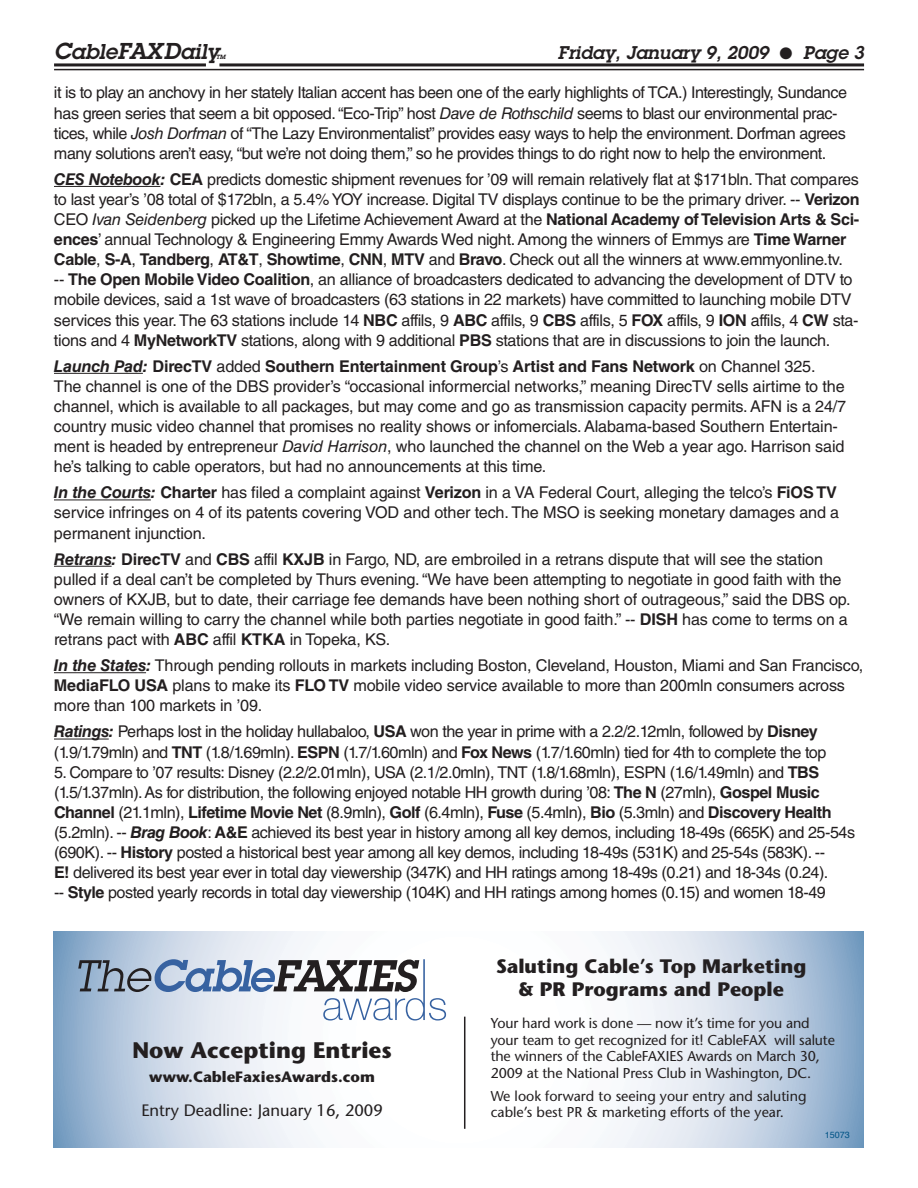
<style>
.page{position:relative;width:918px;height:1188px;background:#fff}
.page>*{position:absolute;margin:0;border:0;box-sizing:border-box;transform-origin:0 0}
.t1{font:700 22.5px "Stone Sans Std";color:#231f20}
.t2{font:italic 600 21px "Lubalin Graph Std";color:#231f20}
.t3{font:700 19.5px/23.4px "Stone Sans Std";color:#231f20;text-align:center}
.t4{font:italic 600 18px "Lubalin Graph Std";color:#231f20}
.t5{font:500 16.5px "Stone Sans Std";color:#231f20}
.t6{font:16.2px/20.1px "Helvetica LT Std";letter-spacing:-.02em;color:#231f20}
.t7{font:700 15px "Stone Sans Std";color:#231f20}
.t8{font:500 14.25px/16.5px "Stone Sans Std";letter-spacing:-.01em;color:#231f20}
.t9{font:9px "Helvetica";color:#005385}
.t10{font:italic 600 6px "Lubalin Graph Std";color:#231f20}
.s1{font-size:22.5px}
.s2{font-style:italic}
.s3{font-weight:700;font-style:italic}
.s4{font-weight:700}
</style>
<div class="page">
<hr style="left:219px;top:63px;width:645px;height:3px;background:#231f20">
<hr style="left:54px;top:63px;width:152px;height:3px;background:#231f20">
<hr style="left:54px;top:69px;width:810px;height:1px;background:#231f20">
<svg style="left:53px;top:931px;width:810px;height:216px"></svg>
<hr style="left:464px;top:1017px;width:1px;height:112px;background:#231f20">
<svg style="left:78px;top:959px;width:368px;height:62px"></svg>
<hr style="left:54px;top:186px;width:106px;height:1px;background:#231f20">
<hr style="left:54px;top:373px;width:89px;height:1px;background:#231f20">
<hr style="left:54px;top:500px;width:97px;height:1px;background:#231f20">
<hr style="left:54px;top:566px;width:58px;height:1px;background:#231f20">
<hr style="left:54px;top:672px;width:92px;height:1px;background:#231f20">
<hr style="left:54px;top:739px;width:55px;height:1px;background:#231f20">
<p class="t2" style="left:54px;top:44px;width:167px"><span class="s1">C</span>able<span class="s1">FAXD</span>aily</p>
<p class="t10" style="left:216px;top:55px;width:11px">TM</p>
<p class="t4" style="left:558px;top:46px;width:308px">Friday, January 9, 2009 ● Page 3</p>
<p class="t6" style="left:54px;top:85px;width:795px">it is to play an anchovy in her stately Italian accent has been one of the early highlights of TCA.) Interestingly, Sundance has green series that seem a bit opposed. “Eco-Trip” host <span class="s2">Dave de Rothschild</span> seems to blast our environmental prac&shy;tices, while <span class="s2">Josh Dorfman</span> of “The Lazy Environmentalist” provides easy ways to help the environment. Dorfman agrees many solutions aren’t easy, “but we’re not doing them,” so he provides things to do right now to help the environment.</p>
<p class="t6" style="left:54px;top:171px;width:807px"><span class="s3">CES Notebook:</span> <span class="s4">CEA</span> predicts domestic shipment revenues for ’09 will remain relatively flat at $171bln. That compares to last year’s ’08 total of $172bln, a 5.4% YOY increase. Digital TV displays continue to be the primary driver. -- <span class="s4">Verizon </span>CEO <span class="s2">Ivan Seidenberg</span> picked up the Lifetime Achievement Award at the <span class="s4">National Academy of Television Arts &amp; Sci&shy;ences</span> ’ annual Technology &amp; Engineering Emmy Awards Wed night. Among the winners of Emmys are <span class="s4">Time Warner Cable</span> , <span class="s4">S-A</span> , <span class="s4">Tandberg</span> , <span class="s4">AT&amp;T</span> , <span class="s4">Showtime</span> , <span class="s4">CNN</span> , <span class="s4">MTV</span> and <span class="s4">Bravo</span> . Check out all the winners at www.emmyonline.tv.<br>-- <span class="s4">The Open Mobile Video Coalition</span> , an alliance of broadcasters dedicated to advancing the development of DTV to mobile devices, said a 1st wave of broadcasters (63 stations in 22 markets) have committed to launching mobile DTV services this year. The 63 stations include 14 <span class="s4">NBC</span> affils, 9 <span class="s4">ABC</span> affils, 9 <span class="s4">CBS</span> affils, 5 <span class="s4">FOX</span> affils, 9 <span class="s4">ION</span> affils, 4 <span class="s4">CW</span> sta&shy;tions and 4 <span class="s4">MyNetworkTV</span> stations, along with 9 additional <span class="s4">PBS</span> stations that are in discussions to join the launch.</p>
<p class="t6" style="left:54px;top:358px;width:794px"><span class="s3">Launch Pad:</span> <span class="s4">DirecTV</span> added <span class="s4">Southern Entertainment Group</span> ’s <span class="s4">Artist and Fans Network</span> on Channel 325.<br>The channel is one of the DBS provider’s “occasional informercial networks,” meaning DirecTV sells airtime to the channel, which is available to all packages, but may come and go as transmission capacity permits. AFN is a 24/7 country music video channel that promises no reality shows or infomercials. Alabama-based Southern Entertain&shy;ment is headed by entrepreneur <span class="s2">David Harrison</span> , who launched the channel on the Web a year ago. Harrison said he’s talking to cable operators, but had no announcements at this time.</p>
<p class="t6" style="left:54px;top:484px;width:787px"><span class="s3">In the Courts:</span> <span class="s4">Charter</span> has filed a complaint against <span class="s4">Verizon</span> in a VA Federal Court, alleging the telco’s <span class="s4">FiOS TV </span>service infringes on 4 of its patents covering VOD and other tech. The MSO is seeking monetary damages and a permanent injunction.</p>
<p class="t6" style="left:54px;top:551px;width:798px"><span class="s3">Retrans:</span> <span class="s4">DirecTV</span> and <span class="s4">CBS</span> affil <span class="s4">KXJB</span> in Fargo, ND, are embroiled in a retrans dispute that will see the station pulled if a deal can’t be completed by Thurs evening. “We have been attempting to negotiate in good faith with the owners of KXJB, but to date, their carriage fee demands have been nothing short of outrageous,” said the DBS op. “We remain willing to carry the channel while both parties negotiate in good faith.” -- <span class="s4">DISH</span> has come to terms on a retrans pact with <span class="s4">ABC</span> affil <span class="s4">KTKA</span> in Topeka, KS.</p>
<p class="t6" style="left:54px;top:657px;width:811px"><span class="s3">In the States:</span> Through pending rollouts in markets including Boston, Cleveland, Houston, Miami and San Francisco,<br><span class="s4">MediaFLO USA</span> plans to make its <span class="s4">FLO TV</span> mobile video service available to more than 200mln consumers across more than 100 markets in ’09.</p>
<p class="t6" style="left:54px;top:724px;width:774px"><span class="s3">Ratings:</span> Perhaps lost in the holiday hullabaloo, <span class="s4">USA</span> won the year in prime with a 2.2/2.12mln, followed by <span class="s4">Disney </span>(1.9/1.79mln) and <span class="s4">TNT</span> (1.8/1.69mln). <span class="s4">ESPN</span> (1.7/1.60mln) and <span class="s4">Fox News</span> (1.7/1.60mln) tied for 4th to complete the top</p>
<p class="t6" style="left:54px;top:764px;width:803px">5. Compare to ’07 results: Disney (2.2/2.01mln), USA (2.1/2.0mln), TNT (1.8/1.68mln), ESPN (1.6/1.49mln) and <span class="s4">TBS </span>(1.5/1.37mln). As for distribution, the following enjoyed notable HH growth during ’08: <span class="s4">The N</span> (27mln), <span class="s4">Gospel Music Channel</span> (21.1mln), <span class="s4">Lifetime Movie Net</span> (8.9mln), <span class="s4">Golf</span> (6.4mln), <span class="s4">Fuse</span> (5.4mln), <span class="s4">Bio</span> (5.3mln) and <span class="s4">Discovery Health </span>(5.2mln). -- <span class="s3">Brag Book</span> : <span class="s4">A&amp;E</span> achieved its best year in history among all key demos, including 18-49s (665K) and 25-54s (690K). -- <span class="s4">History</span> posted a historical best year among all key demos, including 18-49s (531K) and 25-54s (583K). --<br><span class="s4">E!</span> delivered its best year ever in total day viewership (347K) and HH ratings among 18-49s (0.21) and 18-34s (0.24).<br>-- <span class="s4">Style</span> posted yearly records in total day viewership (104K) and HH ratings among homes (0.15) and women 18-49</p>
<h1 class="t1" style="left:132px;top:1039px;width:261px">Now Accepting Entries</h1>
<p class="t7" style="left:149px;top:1070px;width:227px">www.CableFaxiesAwards.com</p>
<p class="t5" style="left:141px;top:1102px;width:243px">Entry Deadline: January 16, 2009</p>
<p class="t3" style="left:496px;top:955px;width:312px">Saluting Cable’s Top Marketing &amp; PR Programs and People</p>
<p class="t8" style="left:491px;top:1016px;width:346px">Your hard work is done — now it’s time for you and your team to get recognized for it! CableFAX will salute the winners of the CableFAXIES Awards on March 30, 2009 at the National Press Club in Washington, DC.</p>
<p class="t8" style="left:491px;top:1089px;width:317px">We look forward to seeing your entry and saluting cable’s best PR &amp; marketing efforts of the year.</p>
<p class="t9" style="left:825px;top:1131px;width:27px">15073</p>
</div>
